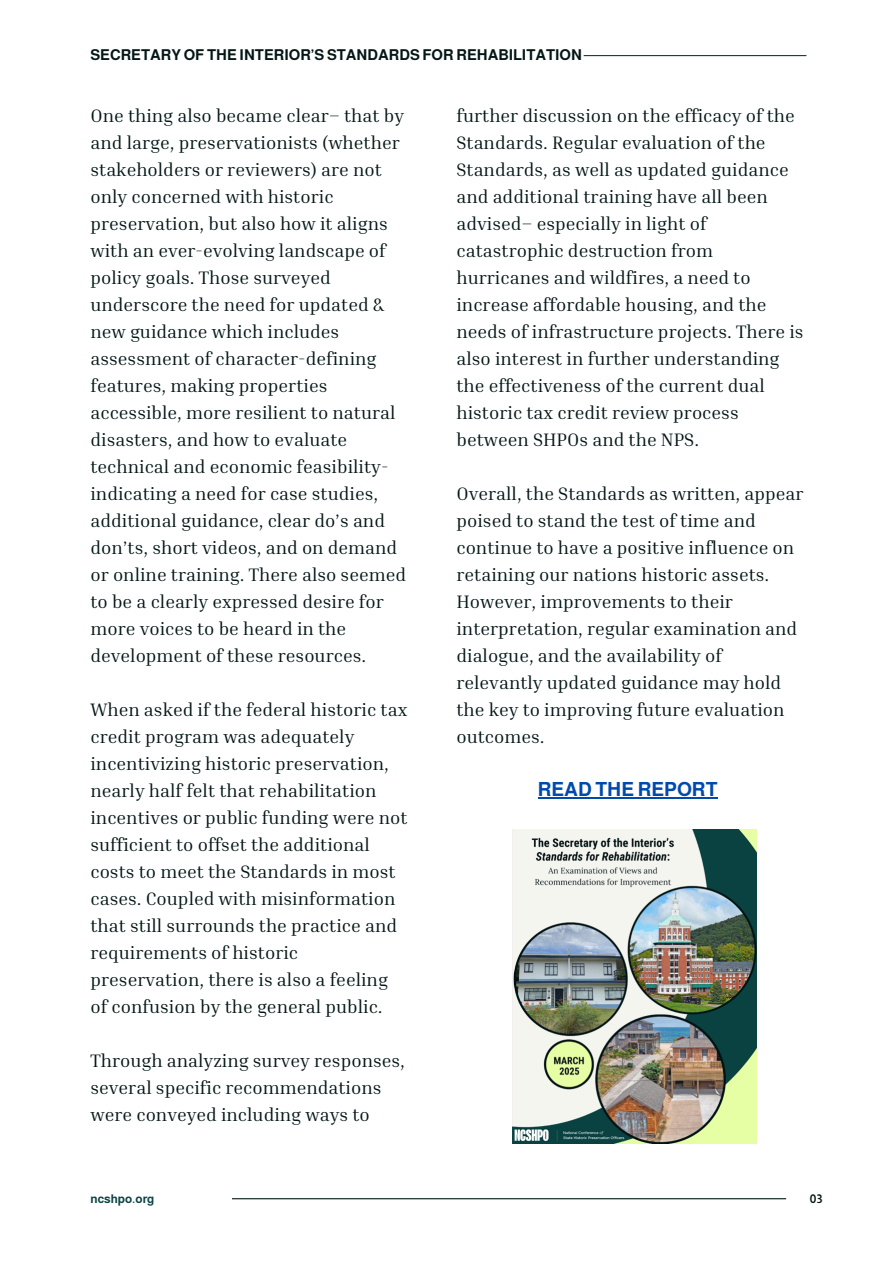
<style>
.page{position:relative;width:894px;height:1264px;background:#fff}
.page>*{position:absolute;margin:0;border:0;box-sizing:border-box;transform-origin:0 0}
.t1{font:700 19.5px "Almarai";color:#004aad}
.t2{font:18.45px/27px "Inria Serif";color:#041616}
.t3{font:700 15px "Almarai";color:#041616}
.t4{font:700 12px "Almarai";color:#0b4343}
.t5{font:700 12px "Almarai";color:#041616}
</style>
<div class="page">
<img style="left:512px;top:829px;width:243px;height:314px">
<hr style="left:232px;top:1198px;width:553px;height:1px;background:#041616">
<hr style="left:583px;top:55px;width:223px;height:1px;background:#0b4343">
<hr style="left:537px;top:797px;width:180px;height:1px;background:#004aad">
<h2 class="t3" style="left:90px;top:46px;width:493px">SECRETARY OF THE INTERIOR’S STANDARDS FOR REHABILITATION</h2>
<h2 class="t2" style="left:90px;top:101px;width:317px">One thing also became clear– that by and large, preservationists (whether stakeholders or reviewers) are not only concerned with historic preservation, but also how it aligns with an ever-evolving landscape of policy goals. Those surveyed underscore the need for updated &amp; new guidance which includes assessment of character-defining features, making properties accessible, more resilient to natural disasters, and how to evaluate technical and economic feasibility&shy;indicating a need for case studies, additional guidance, clear do’s and don’ts, short videos, and on demand or online training. There also seemed to be a clearly expressed desire for more voices to be heard in the development of these resources.</h2>
<h2 class="t2" style="left:90px;top:695px;width:318px">When asked if the federal historic tax credit program was adequately incentivizing historic preservation, nearly half felt that rehabilitation incentives or public funding were not sufficient to offset the additional costs to meet the Standards in most cases. Coupled with misinformation that still surrounds the practice and requirements of historic preservation, there is also a feeling of confusion by the general public.</h2>
<h2 class="t2" style="left:90px;top:1046px;width:316px">Through analyzing survey responses, several specific recommendations were conveyed including ways to</h2>
<h2 class="t2" style="left:456px;top:101px;width:348px">further discussion on the efficacy of the Standards. Regular evaluation of the Standards, as well as updated guidance and additional training have all been advised– especially in light of catastrophic destruction from hurricanes and wildfires, a need to increase affordable housing, and the needs of infrastructure projects. There is also interest in further understanding the effectiveness of the current dual historic tax credit review process between SHPOs and the NPS.</h2>
<h1 class="t2" style="left:456px;top:479px;width:348px">Overall, the Standards as written, appear poised to stand the test of time and continue to have a positive influence on retaining our nations historic assets.<br>However, improvements to their interpretation, regular examination and dialogue, and the availability of relevantly updated guidance may hold the key to improving future evaluation outcomes.</h1>
<p class="t1" style="left:537px;top:778px;width:181px">READ THE REPORT</p>
<h3 class="t4" style="left:90px;top:1191px;width:65px">ncshpo.org</h3>
<p class="t5" style="left:809px;top:1191px;width:14px">03</p>
</div>
